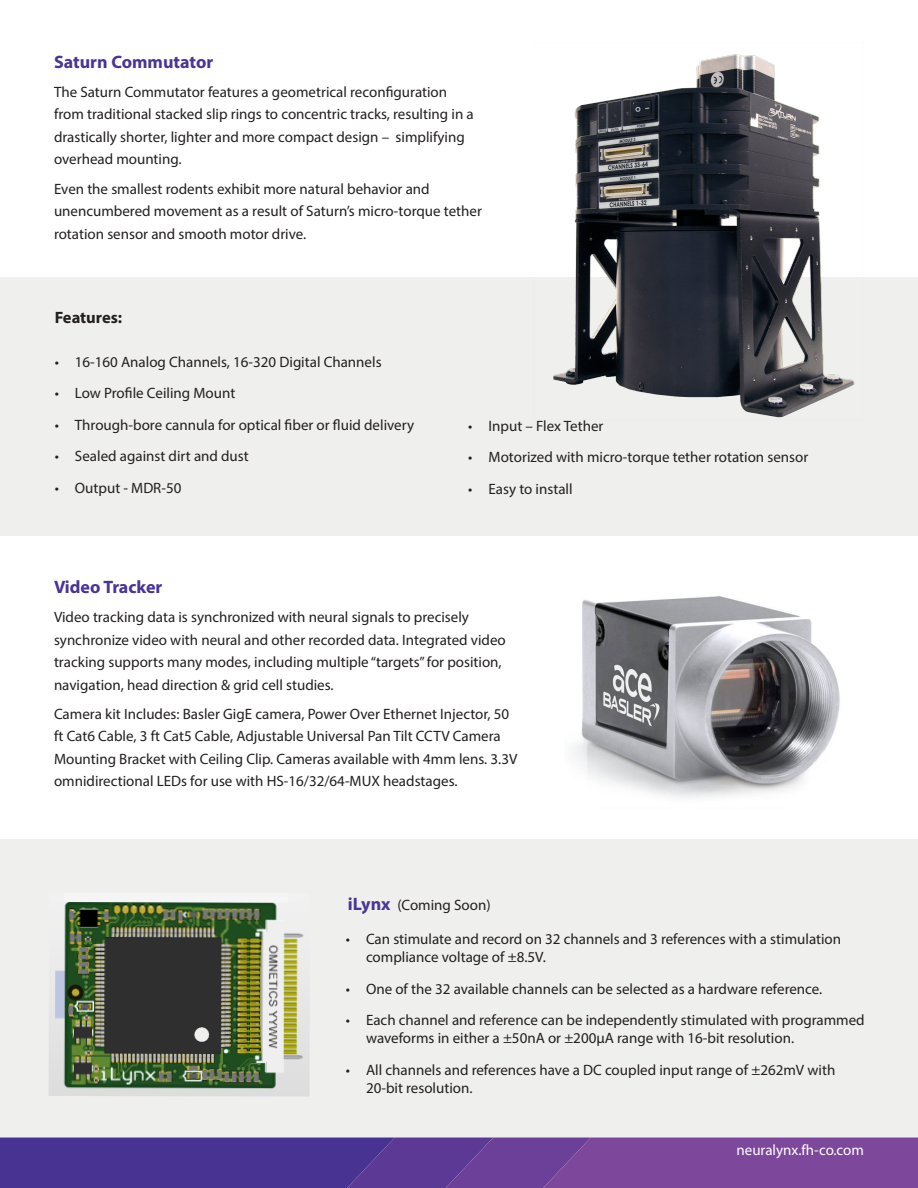
<style>
.page{position:relative;width:918px;height:1188px;background:#fff}
.page>*{position:absolute;margin:0;border:0;box-sizing:border-box;transform-origin:0 0}
.t1{font:700 18px "Myriad Pro";color:#493593}
.t2{font:700 16.5px "Myriad Pro";color:#231f20}
.t3{font:15px/22.5px "Myriad Pro";color:#231f20}
.t4{font:15px "Myriad Pro";color:#fff}
.s1{font-weight:700;font-size:18px;color:#493593}
</style>
<div class="page">
<div style="left:0;top:277px;width:918px;height:259px;background:#efefee"></div>
<div style="left:0;top:839px;width:918px;height:298px;background:#efefee"></div>
<img style="left:572px;top:596px;width:268px;height:202px">
<svg style="left:0;top:1137px;width:918px;height:51px;background:#633e97"></svg>
<img style="left:553px;top:54px;width:302px;height:364px">
<img style="left:49px;top:902px;width:260px;height:194px">
<p class="t1" style="left:54px;top:50px;width:161px">Saturn Commutator</p>
<p class="t3" style="left:54px;top:80px;width:421px">The Saturn Commutator features a geometrical reconfiguration from traditional stacked slip rings to concentric tracks, resulting in a drastically shorter, lighter and more compact design – simplifying overhead mounting.</p>
<p class="t3" style="left:54px;top:177px;width:429px">Even the smallest rodents exhibit more natural behavior and unencumbered movement as a result of Saturn’s micro-torque tether rotation sensor and smooth motor drive.</p>
<p class="t2" style="left:55px;top:307px;width:69px">Features:</p>
<p class="t3" style="left:55px;top:350px;width:328px">• 16-160 Analog Channels, 16-320 Digital Channels</p>
<p class="t3" style="left:55px;top:382px;width:182px">• Low Profile Ceiling Mount</p>
<p class="t3" style="left:55px;top:413px;width:361px">• Through-bore cannula for optical fiber or fluid delivery</p>
<p class="t3" style="left:55px;top:445px;width:196px">• Sealed against dirt and dust</p>
<p class="t3" style="left:55px;top:476px;width:128px">• Output - MDR-50</p>
<p class="t3" style="left:468px;top:414px;width:137px">• Input – Flex Tether</p>
<p class="t3" style="left:468px;top:446px;width:342px">• Motorized with micro-torque tether rotation sensor</p>
<p class="t3" style="left:468px;top:477px;width:106px">• Easy to install</p>
<p class="t1" style="left:54px;top:575px;width:110px">Video Tracker</p>
<p class="t3" style="left:54px;top:606px;width:453px">Video tracking data is synchronized with neural signals to precisely synchronize video with neural and other recorded data. Integrated video tracking supports many modes, including multiple “targets” for position, navigation, head direction &amp; grid cell studies.</p>
<p class="t3" style="left:54px;top:702px;width:465px">Camera kit Includes: Basler GigE camera, Power Over Ethernet Injector, 50 ft Cat6 Cable, 3 ft Cat5 Cable, Adjustable Universal Pan Tilt CCTV Camera Mounting Bracket with Ceiling Clip. Cameras available with 4mm lens. 3.3V omnidirectional LEDs for use with HS-16/32/64-MUX headstages.</p>
<p class="t3" style="left:348px;top:893px;width:144px"><span class="s1">iLynx</span> (Coming Soon)</p>
<p class="t3" style="left:366px;top:930px;width:477px;line-height:18px;text-indent:-20px">• Can stimulate and record on 32 channels and 3 references with a stimulation compliance voltage of ±8.5V.</p>
<p class="t3" style="left:346px;top:977px;width:478px">• One of the 32 available channels can be selected as a hardware reference.</p>
<p class="t3" style="left:366px;top:1011px;width:500px;line-height:18px;text-indent:-20px">• Each channel and reference can be independently stimulated with programmed waveforms in either a ±50nA or ±200µA range with 16-bit resolution.</p>
<p class="t3" style="left:366px;top:1061px;width:471px;line-height:18px;text-indent:-20px">• All channels and references have a DC coupled input range of ±262mV with<br>20-bit resolution.</p>
<p class="t4" style="left:737px;top:1141px;width:129px">neuralynx.fh-co.com</p>
</div>
